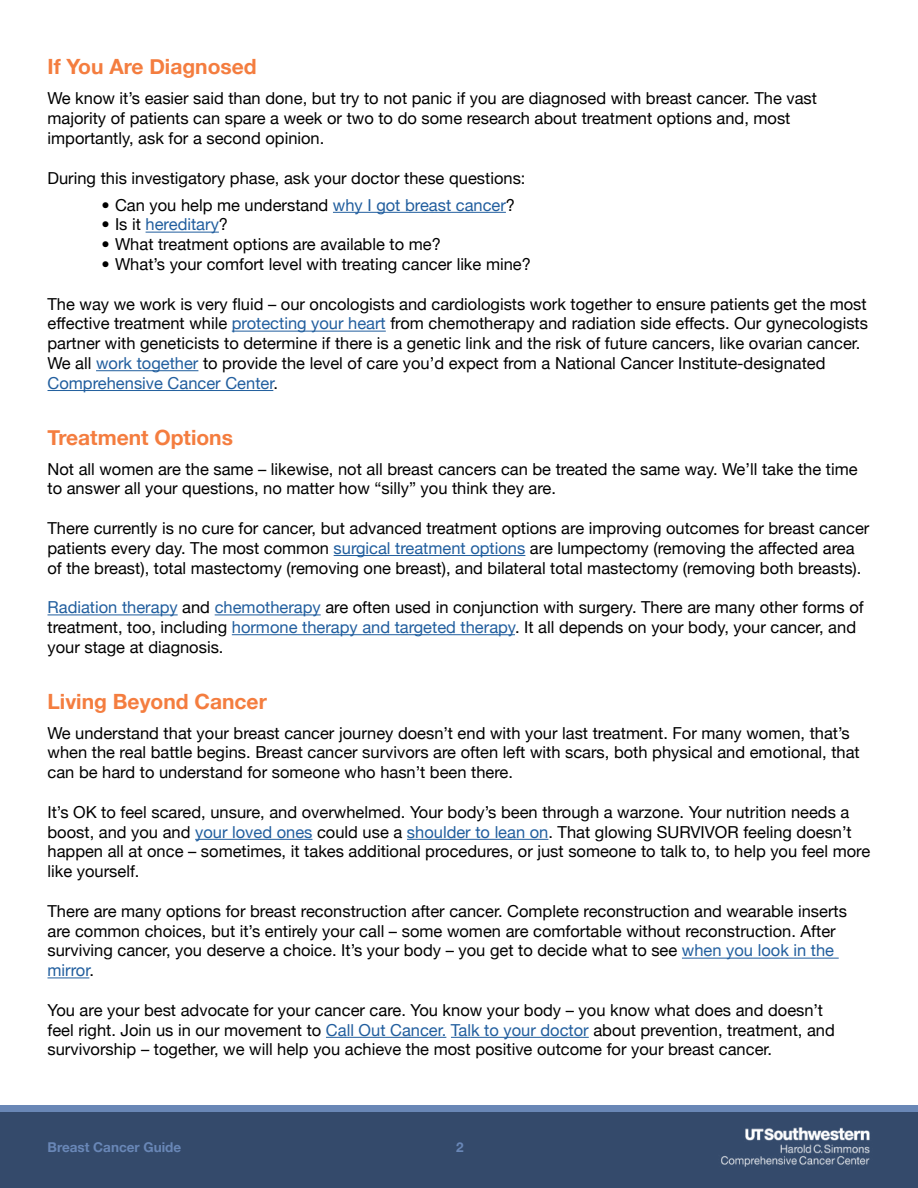
<style>
.page{position:relative;width:918px;height:1188px;background:#fff}
.page>*{position:absolute;margin:0;border:0;box-sizing:border-box;transform-origin:0 0}
.t1{font:700 21px "Helvetica Neue";color:#f47d3f}
.t2{font:16.5px/19.8px "Helvetica Neue";color:#000}
.t3{font:16.5px "Helvetica Neue";color:#215e9e}
.t4{font:700 13.5px "Helvetica Neue";color:#6987b7}
.s1{color:#215e9e}
.s2{color:#000}
</style>
<div class="page">
<div style="left:0;top:1105px;width:918px;height:8px;background:#6987b6"></div>
<div style="left:0;top:1112px;width:918px;height:75px;background:#344a6b"></div>
<hr style="left:333px;top:212px;width:173px;height:1px;background:#215e9e">
<hr style="left:146px;top:232px;width:73px;height:1px;background:#215e9e">
<hr style="left:232px;top:331px;width:154px;height:1px;background:#215e9e">
<hr style="left:96px;top:370px;width:102px;height:1px;background:#215e9e">
<hr style="left:48px;top:390px;width:225px;height:1px;background:#215e9e">
<hr style="left:334px;top:555px;width:191px;height:1px;background:#215e9e">
<hr style="left:48px;top:615px;width:130px;height:1px;background:#215e9e">
<hr style="left:215px;top:615px;width:106px;height:1px;background:#215e9e">
<hr style="left:232px;top:634px;width:283px;height:1px;background:#215e9e">
<hr style="left:195px;top:839px;width:118px;height:1px;background:#215e9e">
<hr style="left:407px;top:839px;width:141px;height:1px;background:#215e9e">
<hr style="left:682px;top:958px;width:157px;height:1px;background:#215e9e">
<hr style="left:48px;top:978px;width:41px;height:1px;background:#215e9e">
<hr style="left:326px;top:1037px;width:120px;height:1px;background:#215e9e">
<hr style="left:451px;top:1037px;width:138px;height:1px;background:#215e9e">
<img style="left:721px;top:1127px;width:149px;height:40px">
<p class="t1" style="left:48px;top:54px;width:211px">If You Are Diagnosed</p>
<p class="t2" style="left:48px;top:88px;width:771px">We know it’s easier said than done, but try to not panic if you are diagnosed with breast cancer. The vast majority of patients can spare a week or two to do some research about treatment options and, most importantly, ask for a second opinion.</p>
<p class="t2" style="left:48px;top:168px;width:479px">During this investigatory phase, ask your doctor these questions:</p>
<p class="t2" style="left:102px;top:195px;width:415px">• Can you help me understand <span class="s1">why I got breast cancer</span>?</p>
<p class="t3" style="left:102px;top:215px;width:128px"><span class="s2">• Is it</span> hereditary<span class="s2">?</span></p>
<p class="t2" style="left:102px;top:234px;width:341px">• What treatment options are available to me?</p>
<p class="t2" style="left:102px;top:254px;width:431px">• What’s your comfort level with treating cancer like mine?</p>
<p class="t2" style="left:48px;top:294px;width:822px">The way we work is very fluid – our oncologists and cardiologists work together to ensure patients get the most effective treatment while <span class="s1">protecting your heart</span> from chemotherapy and radiation side effects. Our gynecologists partner with geneticists to determine if there is a genetic link and the risk of future cancers, like ovarian cancer.<br>We all <span class="s1">work together</span> to provide the level of care you’d expect from a National Cancer Institute-designated <span class="s1">Comprehensive Cancer Center</span>.</p>
<p class="t1" style="left:48px;top:424px;width:187px">Treatment Options</p>
<p class="t2" style="left:48px;top:459px;width:812px">Not all women are the same – likewise, not all breast cancers can be treated the same way. We’ll take the time to answer all your questions, no matter how “silly” you think they are.</p>
<p class="t2" style="left:48px;top:518px;width:823px">There currently is no cure for cancer, but advanced treatment options are improving outcomes for breast cancer patients every day. The most common <span class="s1">surgical treatment options</span> are lumpectomy (removing the affected area of the breast), total mastectomy (removing one breast), and bilateral total mastectomy (removing both breasts).</p>
<p class="t2" style="left:48px;top:597px;width:818px"><span class="s1">Radiation therapy</span> and <span class="s1">chemotherapy</span> are often used in conjunction with surgery. There are many other forms of treatment, too, including <span class="s1">hormone therapy and targeted therapy</span>. It all depends on your body, your cancer, and your stage at diagnosis.</p>
<p class="t1" style="left:48px;top:688px;width:221px">Living Beyond Cancer</p>
<p class="t2" style="left:48px;top:723px;width:814px">We understand that your breast cancer journey doesn’t end with your last treatment. For many women, that’s when the real battle begins. Breast cancer survivors are often left with scars, both physical and emotional, that can be hard to understand for someone who hasn’t been there.</p>
<p class="t2" style="left:48px;top:802px;width:824px">It’s OK to feel scared, unsure, and overwhelmed. Your body’s been through a warzone. Your nutrition needs a boost, and you and <span class="s1">your loved ones</span> could use a <span class="s1">shoulder to lean on</span>. That glowing SURVIVOR feeling doesn’t happen all at once – sometimes, it takes additional procedures, or just someone to talk to, to help you feel more like yourself.</p>
<p class="t2" style="left:48px;top:901px;width:801px">There are many options for breast reconstruction after cancer. Complete reconstruction and wearable inserts are common choices, but it’s entirely your call – some women are comfortable without reconstruction. After surviving cancer, you deserve a choice. It’s your body – you get to decide what to see <span class="s1">when you look in the mirror</span>.</p>
<p class="t2" style="left:48px;top:1000px;width:789px">You are your best advocate for your cancer care. You know your body – you know what does and doesn’t feel right. Join us in our movement to <span class="s1">Call Out Cancer. Talk to your doctor</span> about prevention, treatment, and survivorship – together, we will help you achieve the most positive outcome for your breast cancer.</p>
<p class="t4" style="left:48px;top:1139px;width:135px">Breast Cancer Guide</p>
<p class="t4" style="left:456px;top:1139px;width:9px">2</p>
</div>
